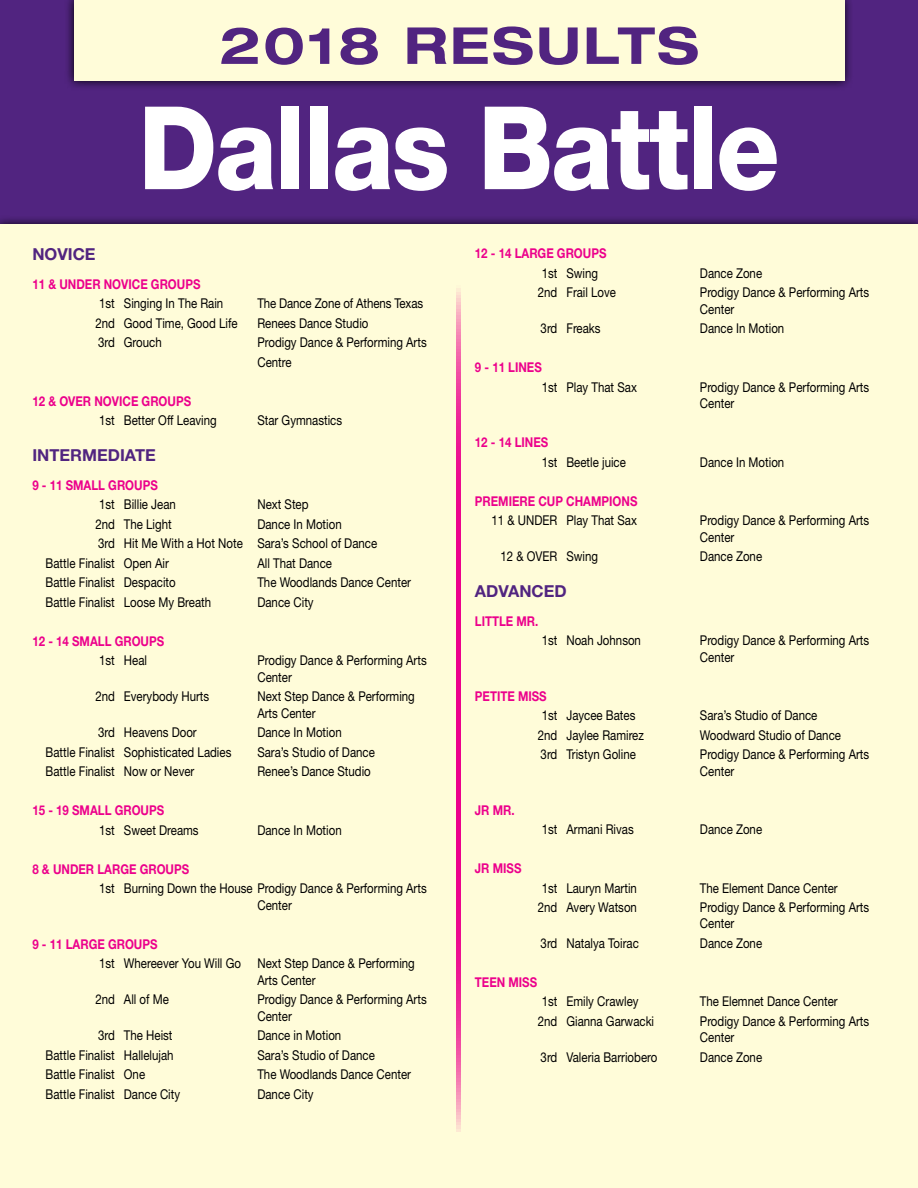
<style>
.page{position:relative;width:918px;height:1188px;background:#512480}
.page>*{position:absolute;margin:0;border:0;box-sizing:border-box;transform-origin:0 0}
.t1{font:800 115.5px "Helvetica Neue";letter-spacing:-.02em;color:#fff;scale:.9 1}
.t2{font:700 expanded 51px "Helvetica Neue";letter-spacing:.05em;color:#512480}
.t3{font:700 16.5px "Helvetica Neue";color:#512480}
.t4{font:13.5px/16.5px "Helvetica Neue";color:#000;scale:.85 1}
.t5{font:700 13.5px "Helvetica Neue";color:#ec008c;scale:.85 1}
</style>
<div class="page">
<div style="left:0;top:225px;width:918px;height:963px;background:#fffcd9"></div>
<svg style="left:457px;top:288px;width:4px;height:844px;background:#ee2797"></svg>
<div style="left:64px;top:0;width:790px;height:91px;background:#000;opacity:.95"></div>
<div style="left:74px;top:0;width:770px;height:81px;background:#fffcd9"></div>
<h2 class="t2" style="left:219px;top:14px;width:481px">2018 RESULTS</h2>
<h1 class="t1" style="left:138px;top:79px;width:714px">Dallas Battle</h1>
<p class="t3" style="left:32px;top:244px;width:12px">NOVIC</p>
<p class="t3" style="left:85px;top:244px;width:12px">E</p>
<p class="t5" style="left:32px;top:276px;width:53px">11 &amp; UNDER</p>
<p class="t5" style="left:104px;top:276px;width:115px">NOVICE GROUPS</p>
<p class="t4" style="left:99px;top:295px;width:148px">1st Singing In The Rain</p>
<p class="t4" style="left:257px;top:295px;width:197px">The Dance Zone of Athens Texas</p>
<p class="t4" style="left:95px;top:315px;width:169px">2nd Good Time, Good Life</p>
<p class="t4" style="left:257px;top:315px;width:132px">Renees Dance Studio</p>
<p class="t4" style="left:98px;top:334px;width:76px">3rd Grouch</p>
<p class="t4" style="left:257px;top:333px;width:201px;line-height:19.5px">Prodigy Dance &amp; Performing Arts<br>Centre</p>
<p class="t5" style="left:32px;top:393px;width:188px">12 &amp; OVER NOVICE GROUPS</p>
<p class="t4" style="left:99px;top:412px;width:140px">1st Better Off Leaving</p>
<p class="t4" style="left:257px;top:412px;width:101px">Star Gymnastics</p>
<p class="t3" style="left:32px;top:445px;width:125px">INTERMEDIATE</p>
<p class="t5" style="left:32px;top:477px;width:149px">9 - 11 SMALL GROUPS</p>
<p class="t4" style="left:99px;top:496px;width:92px">1st Billie Jean</p>
<p class="t4" style="left:257px;top:496px;width:62px">Next Step</p>
<p class="t4" style="left:95px;top:516px;width:91px">2nd The Light</p>
<p class="t4" style="left:257px;top:516px;width:101px">Dance In Motion</p>
<p class="t4" style="left:98px;top:535px;width:330px">3rd Hit Me With a Hot Note Sara’s School of Dance</p>
<p class="t4" style="left:46px;top:555px;width:147px">Battle Finalist Open Air</p>
<p class="t4" style="left:257px;top:555px;width:89px">All That Dance</p>
<p class="t4" style="left:46px;top:574px;width:155px">Battle Finalist Despacito</p>
<p class="t4" style="left:257px;top:574px;width:182px">The Woodlands Dance Center</p>
<p class="t4" style="left:46px;top:594px;width:196px">Battle Finalist Loose My Breath</p>
<p class="t4" style="left:257px;top:594px;width:68px">Dance City</p>
<p class="t5" style="left:32px;top:633px;width:157px">12 - 14 SMALL GROUPS</p>
<p class="t4" style="left:99px;top:652px;width:58px">1st Heal</p>
<p class="t4" style="left:257px;top:652px;width:201px">Prodigy Dance &amp; Performing Arts<br>Center</p>
<p class="t4" style="left:95px;top:688px;width:136px">2nd Everybody Hurts</p>
<p class="t4" style="left:257px;top:688px;width:187px">Next Step Dance &amp; Performing<br>Arts Center</p>
<p class="t4" style="left:98px;top:724px;width:118px">3rd Heavens Door</p>
<p class="t4" style="left:257px;top:724px;width:101px">Dance In Motion</p>
<p class="t4" style="left:46px;top:744px;width:220px">Battle Finalist Sophisticated Ladies</p>
<p class="t4" style="left:257px;top:744px;width:140px">Sara’s Studio of Dance</p>
<p class="t4" style="left:46px;top:763px;width:177px">Battle Finalist Now or Never</p>
<p class="t4" style="left:257px;top:763px;width:135px">Renee’s Dance Studio</p>
<p class="t5" style="left:32px;top:802px;width:157px">15 - 19 SMALL GROUPS</p>
<p class="t4" style="left:99px;top:822px;width:119px">1st Sweet Dreams</p>
<p class="t4" style="left:257px;top:822px;width:101px">Dance In Motion</p>
<p class="t5" style="left:32px;top:861px;width:45px">8 &amp; UNDER</p>
<p class="t5" style="left:97px;top:861px;width:110px">LARGE GROUPS</p>
<p class="t4" style="left:257px;top:880px;width:201px;text-indent:-158px">1st Burning Down the House Prodigy Dance &amp; Performing Arts<br>Center</p>
<p class="t5" style="left:32px;top:936px;width:149px">9 - 11 LARGE GROUPS</p>
<p class="t4" style="left:257px;top:955px;width:187px;text-indent:-158px">1st Whereever You Will Go Next Step Dance &amp; Performing<br>Arts Center</p>
<p class="t4" style="left:95px;top:991px;width:88px">2nd All of Me</p>
<p class="t4" style="left:257px;top:991px;width:201px">Prodigy Dance &amp; Performing Arts<br>Center</p>
<p class="t4" style="left:98px;top:1027px;width:89px">3rd The Heist</p>
<p class="t4" style="left:257px;top:1027px;width:100px">Dance in Motion</p>
<p class="t4" style="left:46px;top:1047px;width:152px">Battle Finalist Hallelujah</p>
<p class="t4" style="left:257px;top:1047px;width:140px">Sara’s Studio of Dance</p>
<p class="t4" style="left:46px;top:1066px;width:119px">Battle Finalist One</p>
<p class="t4" style="left:257px;top:1066px;width:182px">The Woodlands Dance Center</p>
<p class="t4" style="left:46px;top:1085px;width:160px">Battle Finalist Dance City</p>
<p class="t4" style="left:257px;top:1085px;width:68px">Dance City</p>
<p class="t5" style="left:475px;top:245px;width:156px">12 - 14 LARGE GROUPS</p>
<p class="t4" style="left:542px;top:264px;width:68px">1st Swing</p>
<p class="t4" style="left:700px;top:264px;width:75px">Dance Zone</p>
<p class="t4" style="left:538px;top:284px;width:94px">2nd Frail Love</p>
<p class="t4" style="left:700px;top:284px;width:201px">Prodigy Dance &amp; Performing Arts<br>Center</p>
<p class="t4" style="left:541px;top:320px;width:72px">3rd Freaks</p>
<p class="t4" style="left:700px;top:320px;width:101px">Dance In Motion</p>
<p class="t5" style="left:475px;top:359px;width:80px">9 - 11 LINES</p>
<p class="t4" style="left:542px;top:378px;width:114px">1st Play That Sax</p>
<p class="t4" style="left:700px;top:378px;width:201px">Prodigy Dance &amp; Performing Arts<br>Center</p>
<p class="t5" style="left:475px;top:434px;width:88px">12 - 14 LINES</p>
<p class="t4" style="left:542px;top:453px;width:101px">1st Beetle juice</p>
<p class="t4" style="left:700px;top:453px;width:101px">Dance In Motion</p>
<p class="t5" style="left:475px;top:492px;width:20px">PREM</p>
<p class="t5" style="left:509px;top:492px;width:14px">IERE</p>
<p class="t5" style="left:538px;top:492px;width:118px">CUP CHAM PIONS</p>
<p class="t4" style="left:492px;top:512px;width:173px">11 &amp; UNDER Play That Sax</p>
<p class="t4" style="left:700px;top:512px;width:201px">Prodigy Dance &amp; Performing Arts<br>Center</p>
<p class="t4" style="left:500px;top:548px;width:116px">12 &amp; OVER Swing</p>
<p class="t4" style="left:700px;top:548px;width:75px">Dance Zone</p>
<p class="t3" style="left:475px;top:581px;width:93px">ADVANCED</p>
<p class="t5" style="left:475px;top:612px;width:76px">LITTLE MR.</p>
<p class="t4" style="left:542px;top:632px;width:118px">1st Noah Johnson</p>
<p class="t4" style="left:700px;top:632px;width:201px">Prodigy Dance &amp; Performing Arts<br>Center</p>
<p class="t5" style="left:475px;top:687px;width:60px">PETITE MISS</p>
<p class="t4" style="left:542px;top:707px;width:112px">1st Jaycee Bates</p>
<p class="t4" style="left:700px;top:707px;width:140px">Sara’s Studio of Dance</p>
<p class="t4" style="left:538px;top:726px;width:126px">2nd Jaylee Ramirez</p>
<p class="t4" style="left:700px;top:726px;width:167px">Woodward Studio of Dance</p>
<p class="t4" style="left:541px;top:746px;width:114px">3rd Tristyn Goline</p>
<p class="t4" style="left:700px;top:746px;width:201px">Prodigy Dance &amp; Performing Arts<br>Center</p>
<p class="t5" style="left:475px;top:801px;width:48px">JR MR.</p>
<p class="t4" style="left:542px;top:821px;width:110px">1st Armani Rivas</p>
<p class="t4" style="left:700px;top:821px;width:75px">Dance Zone</p>
<p class="t5" style="left:475px;top:860px;width:31px">JR MISS</p>
<p class="t4" style="left:542px;top:879px;width:114px">1st Lauryn Martin</p>
<p class="t4" style="left:700px;top:879px;width:164px">The Element Dance Center</p>
<p class="t4" style="left:538px;top:899px;width:118px">2nd Avery Watson</p>
<p class="t4" style="left:700px;top:899px;width:201px">Prodigy Dance &amp; Performing Arts<br>Center</p>
<p class="t4" style="left:541px;top:935px;width:117px">3rd Natalya Toirac</p>
<p class="t4" style="left:700px;top:935px;width:75px">Dance Zone</p>
<p class="t5" style="left:475px;top:974px;width:48px">TEEN MISS</p>
<p class="t4" style="left:542px;top:993px;width:116px">1st Emily Crawley</p>
<p class="t4" style="left:700px;top:993px;width:164px">The Elemnet Dance Center</p>
<p class="t4" style="left:538px;top:1013px;width:138px">2nd Gianna Garwacki</p>
<p class="t4" style="left:700px;top:1013px;width:201px">Prodigy Dance &amp; Performing Arts<br>Center</p>
<p class="t4" style="left:541px;top:1049px;width:139px">3rd Valeria Barriobero</p>
<p class="t4" style="left:700px;top:1049px;width:75px">Dance Zone</p>
</div>
